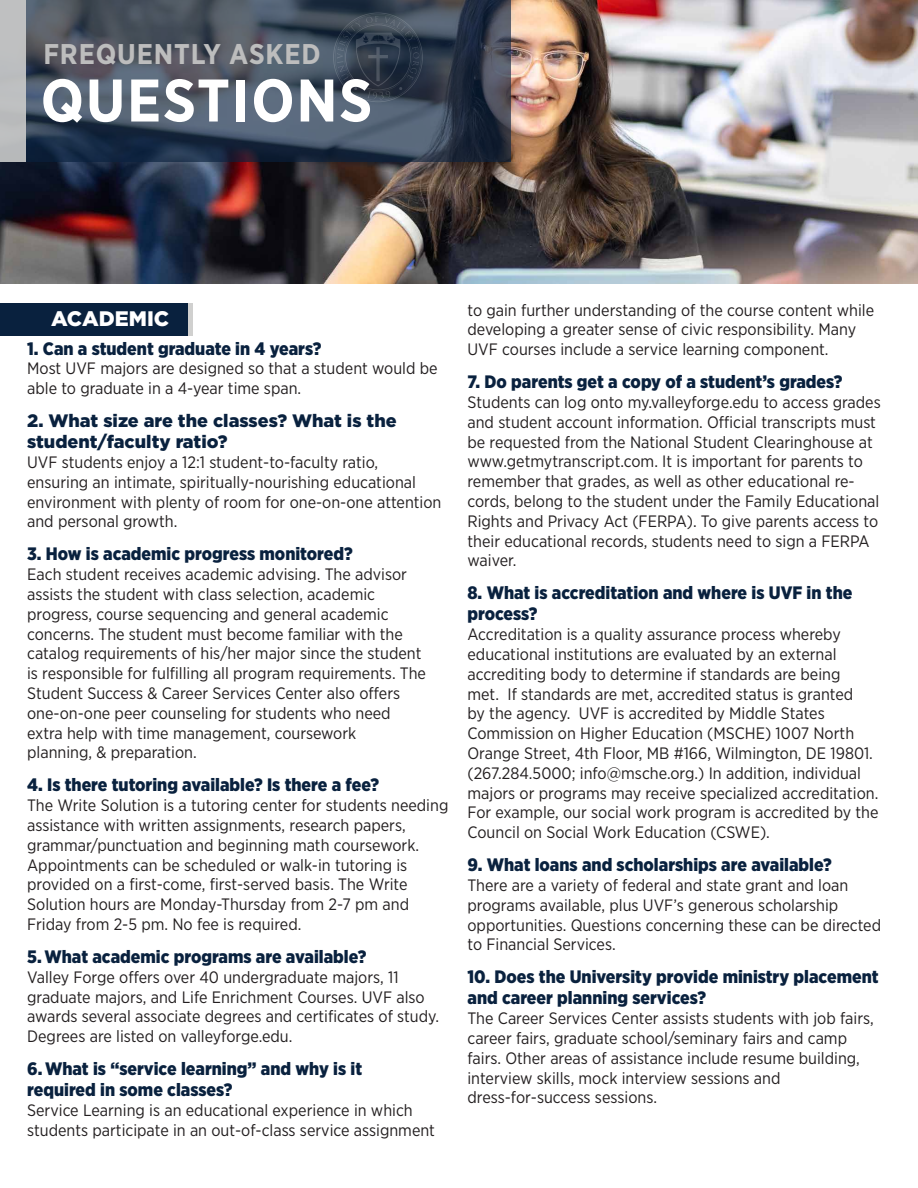
<style>
.page{position:relative;width:918px;height:1188px;background:#fff}
.page>*{position:absolute;margin:0;border:0;box-sizing:border-box;transform-origin:0 0}
.t1{font:700 60px "Gotham Narrow";letter-spacing:.03em;color:#fff}
.t2{font:700 28.5px "Gotham Narrow";letter-spacing:.03em;color:#bdbdbd}
.t3{font:900 21px "Gotham";color:#fff}
.Question{font:900 18px/21px "Gotham Narrow";color:#09213e}
.Question-2{font:900 18px "Gotham";color:#09213e}
.Paragraph{font:16.5px/19.8px "Gotham Narrow";color:#231f20}
.Question-3{font:16.5px/19.8px "Gotham Narrow";color:#231f20}
</style>
<div class="page">
<hr style="left:188px;top:303px;width:4px;height:33px;background:#cbcbca">
<div style="left:1px;top:303px;width:187px;height:33px;background:#09213e"></div>
<img style="left:0;top:1px;width:918px;height:283px">
<svg style="left:25px;top:0;width:486px;height:161px;background:#424d5e"></svg>
<div style="left:0;top:0;width:25px;height:161px;background:#bebfc0"></div>
<svg style="left:333px;top:13px;width:90px;height:89px;background:#354150"></svg>
<p class="t2" style="left:43px;top:36px;width:279px">FREQUENTLY ASKED</p>
<p class="t1" style="left:41px;top:62px;width:333px">QUESTIONS</p>
<p class="t3" style="left:51px;top:305px;width:120px">ACADEMIC</p>
<p class="Question" style="left:27px;top:338px;width:296px">1. Can a student graduate in 4 years?</p>
<p class="Paragraph" style="left:27px;top:358px;width:412px">Most UVF majors are designed so that a student would be able to graduate in a 4-year time span.</p>
<p class="Question-2" style="left:27px;top:408px;width:371px">2. What size are the classes? What is the</p>
<p class="Question-2" style="left:27px;top:429px;width:202px">student/faculty ratio?</p>
<p class="Paragraph" style="left:27px;top:452px;width:416px">UVF students enjoy a 12:1 student-to-faculty ratio, ensuring an intimate, spiritually-nourishing educational environment with plenty of room for one-on-one attention and personal growth.</p>
<p class="Question" style="left:27px;top:543px;width:327px">3. How is academic progress monitored?</p>
<p class="Paragraph" style="left:27px;top:564px;width:400px">Each student receives academic advising. The advisor assists the student with class selection, academic progress, course sequencing and general academic concerns. The student must become familiar with the catalog requirements of his/her major since the student is responsible for fulfilling all program requirements. The Student Success &amp; Career Services Center also offers</p>
<p class="Paragraph" style="left:27px;top:703px;width:365px">one-on-one peer counseling for students who need extra help with time management, coursework planning, &amp; preparation.</p>
<p class="Question" style="left:27px;top:774px;width:353px">4. Is there tutoring available? Is there a fee?</p>
<p class="Paragraph" style="left:27px;top:795px;width:423px">The Write Solution is a tutoring center for students needing assistance with written assignments, research papers, grammar/punctuation and beginning math coursework.<br>Appointments can be scheduled or walk-in tutoring is provided on a first-come, first-served basis. The Write Solution hours are Monday-Thursday from 2-7 pm and Friday from 2-5 pm. No fee is required.</p>
<p class="Question" style="left:27px;top:946px;width:341px">5.What academic programs are available?</p>
<p class="Paragraph" style="left:27px;top:967px;width:414px">Valley Forge offers over 40 undergraduate majors, 11 graduate majors, and Life Enrichment Courses. UVF also awards several associate degrees and certificates of study.<br>Degrees are listed on valleyforge.edu.</p>
<p class="Question" style="left:27px;top:1058px;width:336px">6.What is “service learning” and why is it</p>
<p class="Question" style="left:27px;top:1079px;width:207px">required in some classes?</p>
<p class="Paragraph" style="left:27px;top:1100px;width:409px">Service Learning is an educational experience in which students participate in an out-of-class service assignment</p>
<p class="Paragraph" style="left:467px;top:300px;width:408px">to gain further understanding of the course content while developing a greater sense of civic responsibility. Many<br>UVF courses include a service learning component.</p>
<p class="Question" style="left:467px;top:371px;width:377px">7. Do parents get a copy of a student’s grades?</p>
<p class="Question-3" style="left:467px;top:392px;width:415px">Students can log onto my.valleyforge.edu to access grades and student account information. Official transcripts must be requested from the National Student Clearinghouse at www.getmytranscript.com. It is important for parents to</p>
<p class="Question-3" style="left:467px;top:471px;width:413px">remember that grades, as well as other educational re&shy;cords, belong to the student under the Family Educational Rights and Privacy Act (FERPA). To give parents access to their educational records, students need to sign a FERPA waiver.</p>
<p class="Question" style="left:467px;top:582px;width:386px">8. What is accreditation and where is UVF in the process?</p>
<p class="Paragraph" style="left:467px;top:624px;width:413px">Accreditation is a quality assurance process whereby educational institutions are evaluated by an external accrediting body to determine if standards are being<br>met. If standards are met, accredited status is granted<br>by the agency. UVF is accredited by Middle States Commission on Higher Education (MSCHE) 1007 North Orange Street, 4th Floor, MB #166, Wilmington, DE 19801. (267.284.5000; info@msche.org.) In addition, individual majors or programs may receive specialized accreditation.<br>For example, our social work program is accredited by the Council on Social Work Education (CSWE).</p>
<p class="Question" style="left:467px;top:854px;width:366px">9. What loans and scholarships are available?</p>
<p class="Paragraph" style="left:467px;top:875px;width:415px">There are a variety of federal and state grant and loan programs available, plus UVF’s generous scholarship opportunities. Questions concerning these can be directed to Financial Services.</p>
<p class="Question" style="left:467px;top:966px;width:413px">10. Does the University provide ministry placement and career planning services?</p>
<p class="Paragraph" style="left:467px;top:1008px;width:408px">The Career Services Center assists students with job fairs, career fairs, graduate school/seminary fairs and camp fairs. Other areas of assistance include resume building, interview skills, mock interview sessions and</p>
<p class="Paragraph" style="left:467px;top:1087px;width:191px">dress-for-success sessions.</p>
</div>
